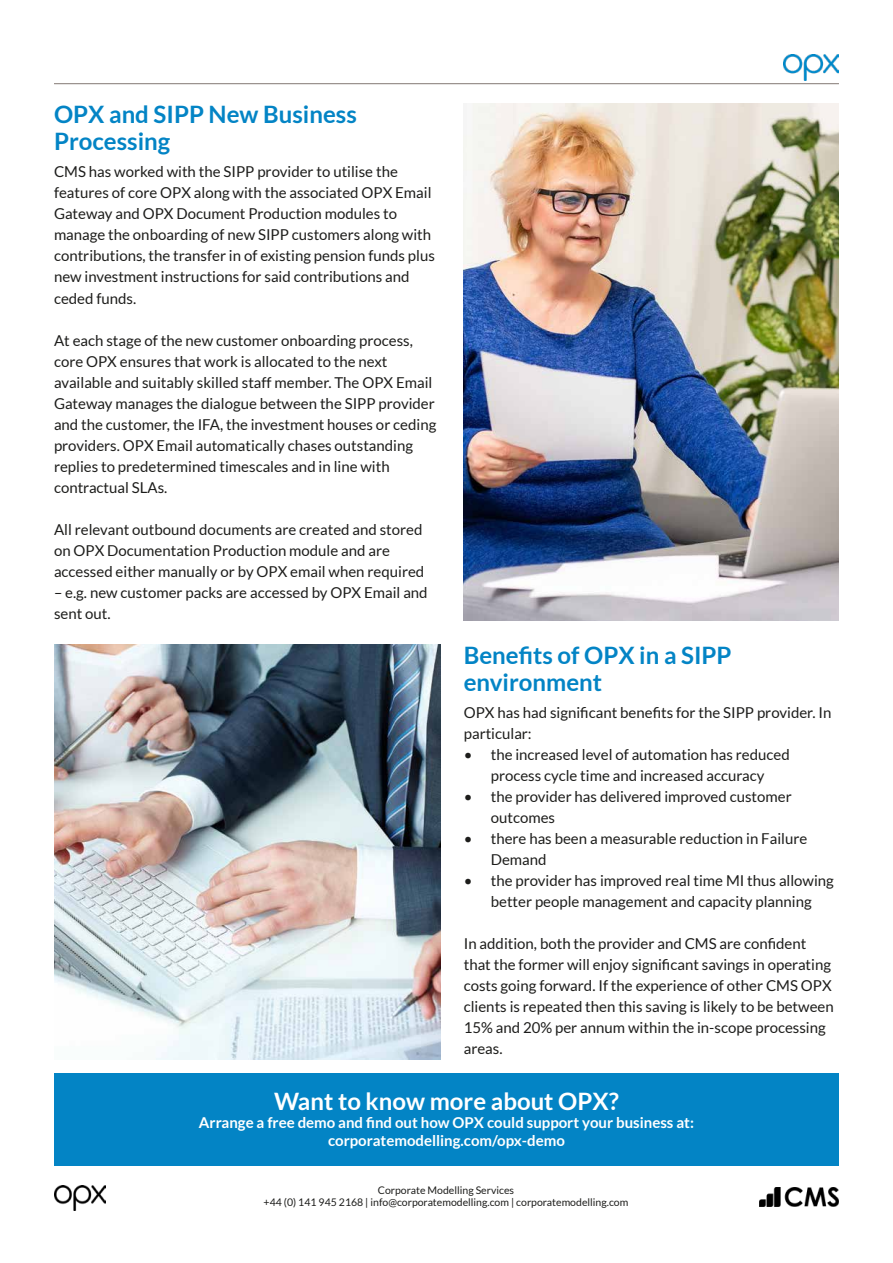
<style>
.page{position:relative;width:893px;height:1263px;background:#fff}
.page>*{position:absolute;margin:0;border:0;box-sizing:border-box;transform-origin:0 0}
.t1{font:700 24px/27px "Lato";color:#0384c5}
.t2{font:700 24px "Lato";color:#fff}
.t3{font:15px/21px "Lato";color:#1d1d1b}
.t4{font:700 15px/18px "Lato";color:#fff;text-align:center}
.t5{font:10.5px/12px "Lato";color:#1d1d1b;text-align:center}
</style>
<div class="page">
<img style="left:784px;top:54px;width:55px;height:27px">
<hr style="left:54px;top:83px;width:785px;height:1px;background:#837874">
<img style="left:54px;top:644px;width:386px;height:415px">
<img style="left:464px;top:103px;width:375px;height:518px">
<div style="left:54px;top:1073px;width:785px;height:93px;background:#0384c5"></div>
<img style="left:760px;top:1187px;width:79px;height:20px">
<img style="left:54px;top:1185px;width:52px;height:25px">
<h1 class="t1" style="left:54px;top:100px;width:304px">OPX and SIPP New Business<br>Processing</h1>
<p class="t3" style="left:54px;top:161px;width:382px">CMS has worked with the SIPP provider to utilise the features of core OPX along with the associated OPX Email Gateway and OPX Document Production modules to manage the onboarding of new SIPP customers along with contributions, the transfer in of existing pension funds plus new investment instructions for said contributions and ceded funds.</p>
<p class="t3" style="left:54px;top:329px;width:384px">At each stage of the new customer onboarding process, core OPX ensures that work is allocated to the next available and suitably skilled staff member. The OPX Email Gateway manages the dialogue between the SIPP provider and the customer, the IFA, the investment houses or ceding providers. OPX Email automatically chases outstanding replies to predetermined timescales and in line with contractual SLAs.</p>
<p class="t3" style="left:54px;top:518px;width:372px">All relevant outbound documents are created and stored on OPX Documentation Production module and are accessed either manually or by OPX email when required</p>
<p class="t3" style="left:54px;top:581px;width:375px">– e.g. new customer packs are accessed by OPX Email and sent out.</p>
<h1 class="t1" style="left:464px;top:641px;width:269px">Benefits of OPX in a SIPP environment</h1>
<p class="t3" style="left:464px;top:702px;width:369px">OPX has had significant benefits for the SIPP provider. In particular:</p>
<p class="t3" style="left:464px;top:744px;width:327px;text-align:center">• the increased level of automation has reduced process cycle time and increased accuracy</p>
<p class="t3" style="left:491px;top:786px;width:302px;text-indent:-27px">• the provider has delivered improved customer outcomes</p>
<p class="t3" style="left:491px;top:828px;width:318px;text-indent:-27px">• there has been a measurable reduction in Failure<br>Demand</p>
<p class="t3" style="left:464px;top:870px;width:372px;text-align:center">• the provider has improved real time MI thus allowing better people management and capacity planning</p>
<p class="t3" style="left:464px;top:933px;width:371px">In addition, both the provider and CMS are confident that the former will enjoy significant savings in operating costs going forward. If the experience of other CMS OPX clients is repeated then this saving is likely to be between 15% and 20% per annum within the in-scope processing areas.</p>
<h1 class="t2" style="left:274px;top:1087px;width:346px">Want to know more about OPX?</h1>
<p class="t4" style="left:199px;top:1113px;width:497px">Arrange a free demo and find out how OPX could support your business at: corporatemodelling.com/opx-demo</p>
<p class="t5" style="left:264px;top:1184px;width:366px">Corporate Modelling Services<br>+44 (0) 141 945 2168 | info@corporatemodelling.com | corporatemodelling.com</p>
</div>
